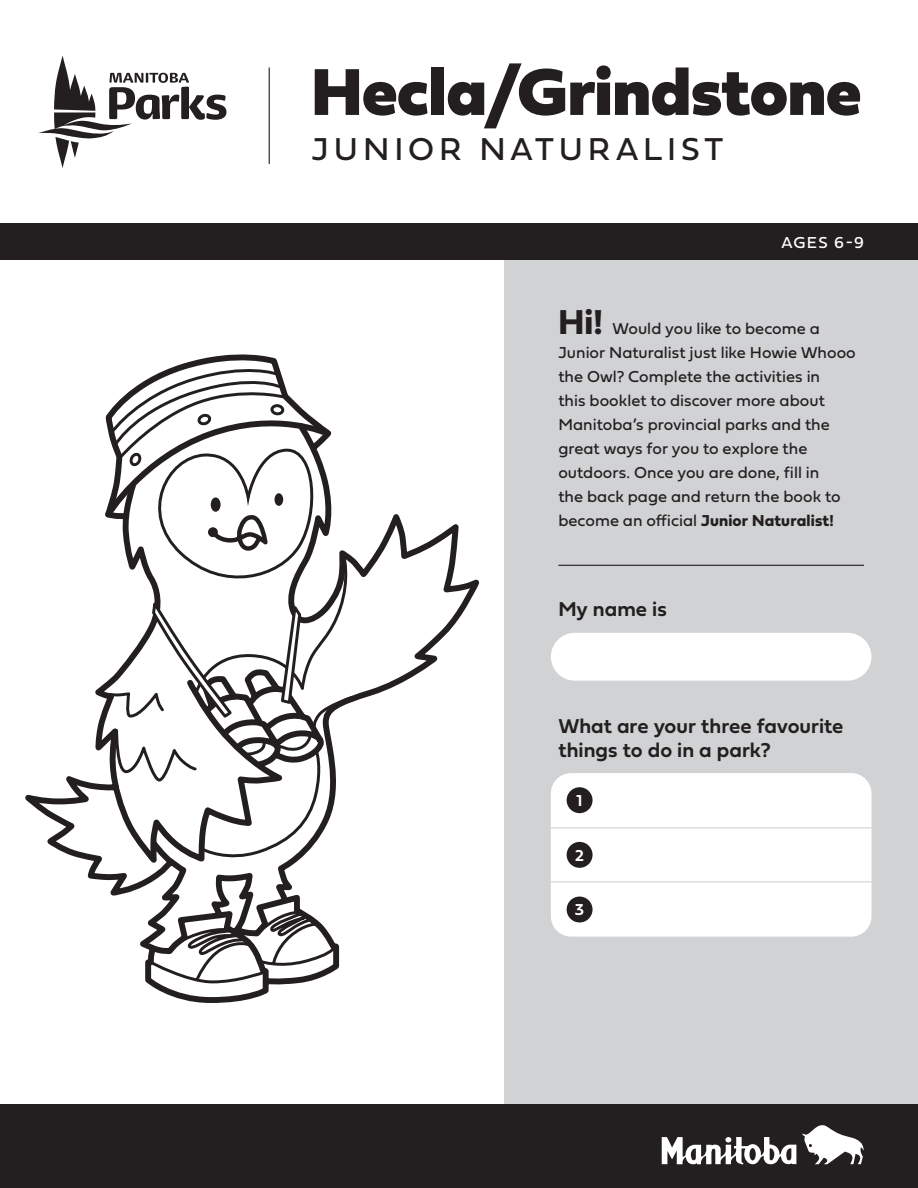
<style>
.page{position:relative;width:918px;height:1188px;background:#fff}
.page>*{position:absolute;margin:0;border:0;box-sizing:border-box;transform-origin:0 0}
.t1{font:69px "Fieldwork Geo Black";color:#231f20}
.t2{font:33px "Fieldwork Geo Regular";letter-spacing:.15em;color:#231f20}
.t3{font:21px/24px "Fieldwork Geo Demibold";color:#231f20}
.Body__11_pt{font:16.5px/24px "Fieldwork Geo Regular";color:#231f20}
.Ages{font:16.5px "Fieldwork Geo Regular";color:#fff}
.Numbers{font:16.5px "Fieldwork Geo Demibold";color:#fff}
.s1{font-family:"Fieldwork Geo Bold";font-size:36px}
.s2{font-family:"Fieldwork Geo Bold"}
</style>
<div class="page">
<div style="left:504px;top:260px;width:414px;height:845px;background:#d1d2d4"></div>
<div style="left:0;top:1105px;width:918px;height:83px;background:#231f20"></div>
<svg style="left:662px;top:1137px;width:134px;height:27px"></svg>
<svg style="left:802px;top:1125px;width:62px;height:39px"></svg>
<svg style="left:25px;top:354px;width:454px;height:649px"></svg>
<svg style="left:106px;top:862px;width:230px;height:123px"></svg>
<svg style="left:102px;top:363px;width:252px;height:499px"></svg>
<div style="left:0;top:224px;width:918px;height:36px;background:#231f20"></div>
<svg style="left:39px;top:56px;width:187px;height:112px"></svg>
<hr style="left:269px;top:68px;width:1px;height:96px;background:#231f20">
<div style="left:551px;top:633px;width:321px;height:48px;background:#fff;border-radius:24px"></div>
<hr style="left:558px;top:565px;width:306px;height:1px;background:#231f20">
<div style="left:551px;top:773px;width:320px;height:164px;background:#fff;border-radius:20px"></div>
<hr style="left:551px;top:881px;width:320px;height:1px;background:#d1d2d4">
<hr style="left:551px;top:827px;width:320px;height:1px;background:#d1d2d4">
<div style="left:567px;top:787px;width:26px;height:26px;background:#231f20;border-radius:50%"></div>
<div style="left:567px;top:842px;width:26px;height:26px;background:#231f20;border-radius:50%"></div>
<div style="left:567px;top:897px;width:26px;height:25px;background:#231f20;border-radius:50%"></div>
<p class="t1" style="left:312px;top:30px;width:551px">Hecla/Grindstone</p>
<p class="t2" style="left:312px;top:123px;width:413px">JUNIOR NATURALIST</p>
<p class="Ages" style="left:782px;top:229px;width:84px">AGES 6-9</p>
<p class="Body__11_pt" style="left:558px;top:315px;width:299px"><span class="s1">Hi!</span> Would you like to become a Junior Naturalist just like Howie Whooo the Owl? Complete the activities in<br>this booklet to discover more about Manitoba’s provincial parks and the great ways for you to explore the outdoors. Once you are done, fill in<br>the back page and return the book to become an official <span class="s2">Junior Naturalist!</span></p>
<p class="t3" style="left:558px;top:597px;width:110px">My name is</p>
<p class="t3" style="left:558px;top:713px;width:287px">What are your three favourite things to do in a park?</p>
<p class="Numbers" style="left:577px;top:787px;width:7px">1</p>
<p class="Numbers" style="left:575px;top:842px;width:10px">2</p>
<p class="Numbers" style="left:575px;top:897px;width:11px">3</p>
</div>
